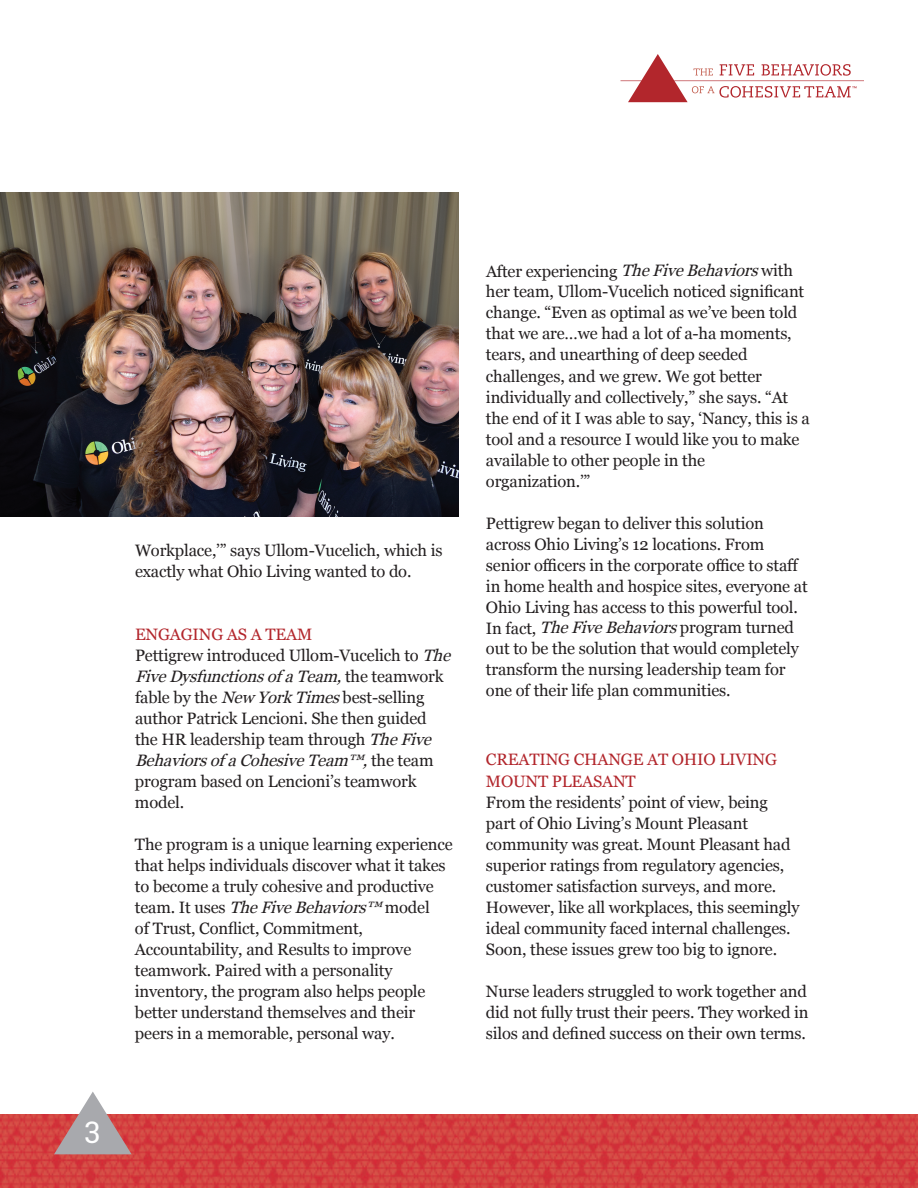
<style>
.page{position:relative;width:918px;height:1188px;background:#fff}
.page>*{position:absolute;margin:0;border:0;box-sizing:border-box;transform-origin:0 0}
.t1{font:29.7px "Roboto Slab";color:#fff}
.t2{font:16.5px/21px "Georgia";letter-spacing:-.01em;color:#231f20}
.t3{font:16.5px/21px "Georgia";letter-spacing:-.01em;color:#b2262c}
.s1{color:#b2262c}
.s2{font-style:italic}
</style>
<div class="page">
<img style="left:0;top:1114px;width:918px;height:74px">
<svg style="left:54px;top:1092px;width:78px;height:62px"></svg>
<img style="left:0;top:192px;width:459px;height:324px">
<svg style="left:621px;top:54px;width:243px;height:48px"></svg>
<h1 class="t1" style="left:85px;top:1112px;width:18px">3</h1>
<p class="t2" style="left:135px;top:539px;width:309px">Workplace,’” says Ullom-Vucelich, which is exactly what Ohio Living wanted to do.</p>
<p class="t2" style="left:135px;top:623px;width:323px"><span class="s1">ENGAGING AS A TEAM<br></span>Pettigrew introduced Ullom-Vucelich to <span class="s2">The FiveDysfunctionsofaTeam,</span>t h e t e a m w o r k fable by the <span class="s2">New YorkTimes</span>best-selling author Patrick Lencioni. She then guided<br>the HR leadership team through <span class="s2">TheFive BehaviorsofaCohesiveTeam™,</span>t h e t e a m program based on Lencioni’s teamwork model.</p>
<p class="t2" style="left:135px;top:833px;width:319px">The program is a unique learning experience that helps individuals discover what it takes to become a truly cohesive and productive<br>t e a m . I t u s e s <span class="s2">TheFiveBehaviors™</span> m o d e l<br>of Trust, Conflict, Commitment, Accountability, and Results to improve teamwork. Paired with a personality inventory, the program also helps people better understand themselves and their peers in a memorable, personal way.</p>
<p class="t2" style="left:486px;top:260px;width:325px">After experiencing <span class="s2">TheFiveBehaviors</span>with her team, Ullom-Vucelich noticed significant change. “Even as optimal as we’ve been told that we are…we had a lot of a-ha moments, tears, and unearthing of deep seeded challenges, and we grew. We got better individually and collectively,” she says. “At the end of it I was able to say, ‘Nancy, this is a tool and a resource I would like you to make available to other people in the organization.’”</p>
<p class="t2" style="left:486px;top:512px;width:323px">Pettigrew began to deliver this solution across Ohio Living’s 12 locations. From senior officers in the corporate office to staff in home health and hospice sites, everyone at Ohio Living has access to this powerful tool.<br>In fact, <span class="s2">TheFiveBehaviors</span>program turned out to be the solution that would completely transform the nursing leadership team for one of their life plan communities.</p>
<p class="t3" style="left:486px;top:749px;width:293px">CREATING CHANGE AT OHIO LIVING<br>MOUNT PLEASANT</p>
<p class="t2" style="left:486px;top:791px;width:315px">From the residents’ point of view, being part of Ohio Living’s Mount Pleasant community was great. Mount Pleasant had superior ratings from regulatory agencies, customer satisfaction surveys, and more.<br>However, like all workplaces, this seemingly ideal community faced internal challenges.<br>Soon, these issues grew too big to ignore.</p>
<p class="t2" style="left:486px;top:980px;width:324px;text-align:justify">Nurse leaders struggled to work together and did not fully trust their peers. They worked in silos and defined success on their own terms.</p>
</div>
